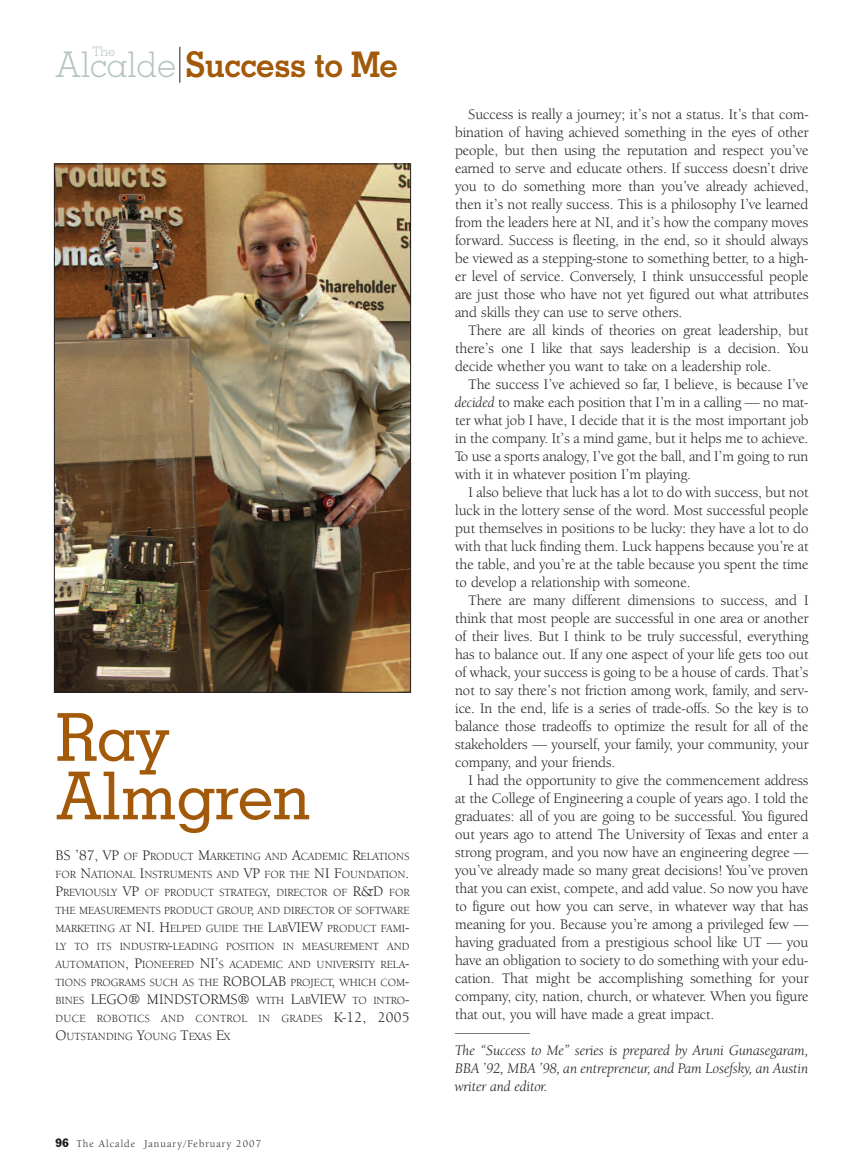
<style>
.page{position:relative;width:864px;height:1175px;background:#fff}
.page>*{position:absolute;margin:0;border:0;box-sizing:border-box;transform-origin:0 0}
.t1{font:500 66px/58.5px "Memphis";letter-spacing:-.025em;color:#a25909}
.t2{font:700 35.25px "Memphis";letter-spacing:-.025em;color:#a25909;scale:.95 1}
.t3{font:15px/18px "Berkeley Oldstyle IT Cby BT";color:#231f20;text-align:justify}
.t4{font:italic 15px/18px "Berkeley Oldstyle IT Cby BT";color:#231f20;text-align:justify}
.t5{font:300 13.05px "Memphis";color:#b5c3bf}
.t6{font:11.25px/18px "Berkeley Oldstyle IT Cby BT";color:#231f20;text-align:justify}
.t7{font:11.25px/18px "Berkeley Oldstyle IT Cby BT";letter-spacing:.025em;color:#231f20}
.t8{font:10.5px "Berkeley Oldstyle IT Cby BT";letter-spacing:.105em;color:#231f20}
.s1{font-weight:300;color:#b5c3bf}
.s2{font-size:15px}
.s3{font-size:11.25px}
.s4{font-family:"Franklin Gothic BT";font-stretch:condensed;font-size:12px}
.s5{font-style:italic}
</style>
<div class="page">
<hr style="left:179px;top:47px;width:1px;height:36px;background:#231f20">
<img style="left:56px;top:166px;width:353px;height:524px">
<p class="t5" style="left:93px;top:46px;width:24px">The</p>
<h2 class="t2" style="left:55px;top:52px;width:363px"><span class="s1">Alcalde</span> Success to Me</h2>
<h1 class="t1" style="left:56px;top:714px;width:258px">Ray<br>Almgren</h1>
<p class="t6" style="left:55px;top:848px;width:356px"><span class="s2">BS ’87, VP</span> OF <span class="s2">P</span>RODUCT <span class="s2">M</span>ARKETING AND <span class="s2">A</span>CADEMIC <span class="s2">R</span>ELATIONS FOR <span class="s2">N</span>ATIONAL <span class="s2">I</span>NSTRUMENTS AND <span class="s2">VP</span> FOR THE <span class="s2">NI F</span>OUNDATION<span class="s2">.<br>P</span>REVIOUSLY <span class="s2">VP</span> OF PRODUCT STRATEGY<span class="s2">,</span> DIRECTOR OF <span class="s2">R&amp;D</span> FOR THE MEASUREMENTS PRODUCT GROUP<span class="s2">,</span> AND DIRECTOR OF SOFTWARE MARKETING AT <span class="s2">NI. H</span>ELPED GUIDE THE <span class="s2">L</span>AB<span class="s2">VIEW</span> PRODUCT FAMI<span class="s2">-</span>LY TO ITS INDUSTRY<span class="s2">-</span>LEADING POSITION IN MEASUREMENT AND AUTOMATION<span class="s2">, P</span>IONEERED <span class="s2">NI’</span>S ACADEMIC AND UNIVERSITY RELA<span class="s2">-</span>TIONS PROGRAMS SUCH AS THE <span class="s2">ROBOLAB</span> PROJECT<span class="s2">,</span> WHICH COM<span class="s2">-</span></p>
<p class="t3" style="left:56px;top:991px;width:355px"><span class="s3">BINES</span> LEGO® MINDSTORMS® <span class="s3">WITH</span> L<span class="s3">AB</span>VIEW <span class="s3">TO INTRO</span>-</p>
<p class="t7" style="left:55px;top:1010px;width:355px">DUCE ROBOTICS AND CONTROL IN GRADES <span class="s2">K-12, 2005<br>O</span>UTSTANDING <span class="s2">Y</span>OUNG <span class="s2">T</span>EXAS <span class="s2">E</span>X</p>
<p class="t8" style="left:56px;top:1139px;width:207px"><span class="s4">96</span> The Alcalde January/February 2007</p>
<p class="t3" style="left:455px;top:106px;width:355px;text-indent:14px">Success is really a journey; it’s not a status. It’s that com&shy;bination of having achieved something in the eyes of other people, but then using the reputation and respect you’ve earned to serve and educate others. If success doesn’t drive you to do something more than you’ve already achieved, then it’s not really success. This is a philosophy I’ve learned from the leaders here at NI, and it’s how the company moves forward. Success is fleeting, in the end, so it should always be viewed as a stepping-stone to something better, to a high&shy;er level of service. Conversely, I think unsuccessful people are just those who have not yet figured out what attributes and skills they can use to serve others.</p>
<p class="t3" style="left:455px;top:322px;width:355px;text-indent:14px">There are all kinds of theories on great leadership, but there’s one I like that says leadership is a decision. You decide whether you want to take on a leadership role.</p>
<p class="t3" style="left:455px;top:376px;width:355px;text-indent:14px">The success I’ve achieved so far, I believe, is because I’ve <span class="s5">decided</span> to make each position that I’m in a calling — no mat&shy;ter what job I have, I decide that it is the most important job in the company. It’s a mind game, but it helps me to achieve.<br>To use a sports analogy, I’ve got the ball, and I’m going to run with it in whatever position I’m playing.</p>
<p class="t3" style="left:455px;top:484px;width:355px;text-indent:14px">I also believe that luck has a lot to do with success, but not luck in the lottery sense of the word. Most successful people put themselves in positions to be lucky: they have a lot to do with that luck finding them. Luck happens because you’re at the table, and you’re at the table because you spent the time to develop a relationship with someone.</p>
<p class="t3" style="left:455px;top:592px;width:355px;text-indent:14px">There are many different dimensions to success, and I think that most people are successful in one area or another of their lives. But I think to be truly successful, everything has to balance out. If any one aspect of your life gets too out of whack, your success is going to be a house of cards. That’s not to say there’s not friction among work, family, and serv&shy;ice. In the end, life is a series of trade-offs. So the key is to balance those tradeoffs to optimize the result for all of the stakeholders — yourself, your family, your community, your company, and your friends.</p>
<p class="t3" style="left:455px;top:772px;width:355px;text-align:left;text-indent:14px">I had the opportunity to give the commencement address at the College of Engineering a couple of years ago. I told the graduates: all of you are going to be successful. You figured out years ago to attend The University of Texas and enter a strong program, and you now have an engineering degree — you’ve already made so many great decisions! You’ve proven that you can exist, compete, and add value. So now you have to figure out how you can serve, in whatever way that has meaning for you. Because you’re among a privileged few — having graduated from a prestigious school like UT — you have an obligation to society to do something with your edu&shy;cation. That might be accomplishing something for your company, city, nation, church, or whatever. When you figure that out, you will have made a great impact.<br>—————</p>
<p class="t4" style="left:455px;top:1042px;width:355px">The “Success to Me” series is prepared by Aruni Gunasegaram, BBA ’92, MBA ’98, an entrepreneur, and Pam Losefsky, an Austin writer and editor.</p>
</div>
